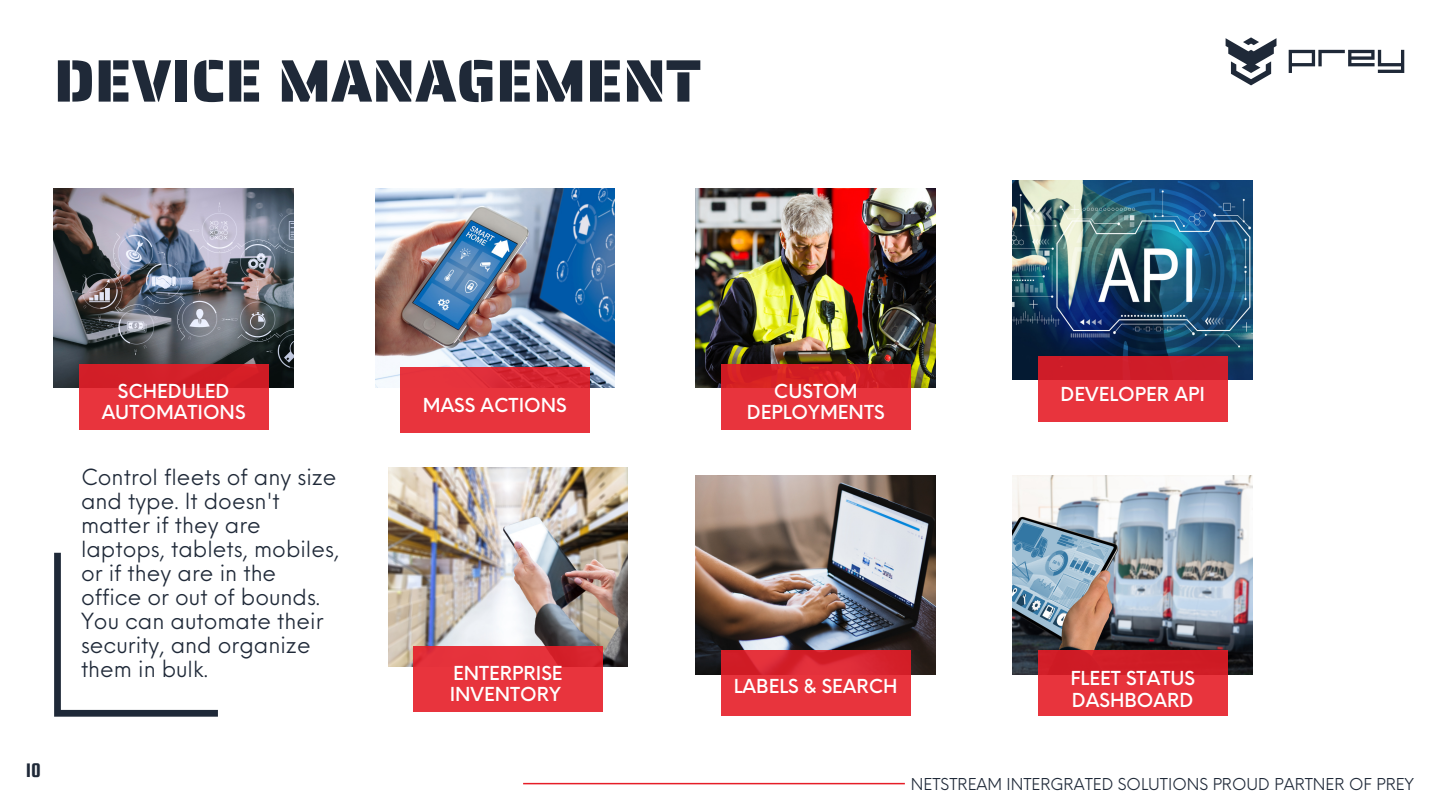
<style>
.page{position:relative;width:1440px;height:810px;background:#fff}
.page>*{position:absolute;margin:0;border:0;box-sizing:border-box;transform-origin:0 0}
.t1{font:60px "Saira Stencil One";color:#1f2938}
.t2{font:21.7px/24px "Neue Einstellung";color:#1f2938}
.t3{font:21px "Squada One";color:#1f2938}
.t4{font:500 18.8px/21.1px "Neue Einstellung";color:#fff;text-align:center}
.t5{font:16px "Neue Einstellung";color:#1f2938}
</style>
<div class="page">
<svg style="left:54px;top:553px;width:164px;height:164px"></svg>
<img style="left:54px;top:189px;width:239px;height:198px">
<img style="left:375px;top:189px;width:239px;height:198px">
<img style="left:696px;top:189px;width:239px;height:198px">
<div style="left:79px;top:364px;width:190px;height:66px;background:linear-gradient(to bottom,#d11d26,#ef3b44)"></div>
<img style="left:1013px;top:181px;width:239px;height:199px">
<svg style="left:400px;top:367px;width:190px;height:66px;background:#e4313b"></svg>
<div style="left:721px;top:364px;width:190px;height:66px;background:linear-gradient(to bottom,#d31e23,#ef3b45)"></div>
<div style="left:1038px;top:356px;width:190px;height:66px;background:linear-gradient(to bottom,#cd1c29,#f03b43)"></div>
<img style="left:388px;top:467px;width:239px;height:199px">
<img style="left:696px;top:475px;width:239px;height:199px">
<img style="left:1013px;top:475px;width:239px;height:199px">
<svg style="left:413px;top:646px;width:190px;height:66px;background:#e5313a"></svg>
<svg style="left:721px;top:650px;width:190px;height:66px;background:#e12e37"></svg>
<div style="left:1038px;top:650px;width:190px;height:66px;background:linear-gradient(to bottom,#cd1a23,#f03b44)"></div>
<hr style="left:523px;top:783px;width:382px;height:1px;background:#e61d27">
<svg style="left:1289px;top:50px;width:115px;height:23px"></svg>
<svg style="left:1226px;top:37px;width:51px;height:48px"></svg>
<p class="t1" style="left:54px;top:34px;width:648px">DEVICE MANAGEMENT</p>
<p class="t3" style="left:26px;top:759px;width:16px">10</p>
<p class="t4" style="left:102px;top:379px;width:145px">SCHEDULED<br>AUTOMATIONS</p>
<p class="t2" style="left:81px;top:463px;width:260px">Control fleets of any size and type. It doesn't matter if they are laptops, tablets, mobiles, or if they are in the office or out of bounds.<br>You can automate their security, and organize them in bulk.</p>
<p class="t4" style="left:423px;top:393px;width:145px">MASS ACTIONS</p>
<p class="t4" style="left:450px;top:661px;width:114px;text-align:left">ENTERPRISE<br>INVENTORY</p>
<p class="t4" style="left:747px;top:379px;width:139px">CUSTOM<br>DEPLOYMENTS</p>
<p class="t4" style="left:1061px;top:381px;width:146px">DEVELOPER API</p>
<p class="t4" style="left:734px;top:674px;width:166px">LABELS &amp; SEARCH</p>
<p class="t4" style="left:1070px;top:666px;width:126px;text-align:left">FLEET STATUS<br>DASHBOARD</p>
<p class="t5" style="left:911px;top:770px;width:505px">NETSTREAM INTERGRATED SOLUTIONS PROUD PARTNER OF PREY</p>
</div>
